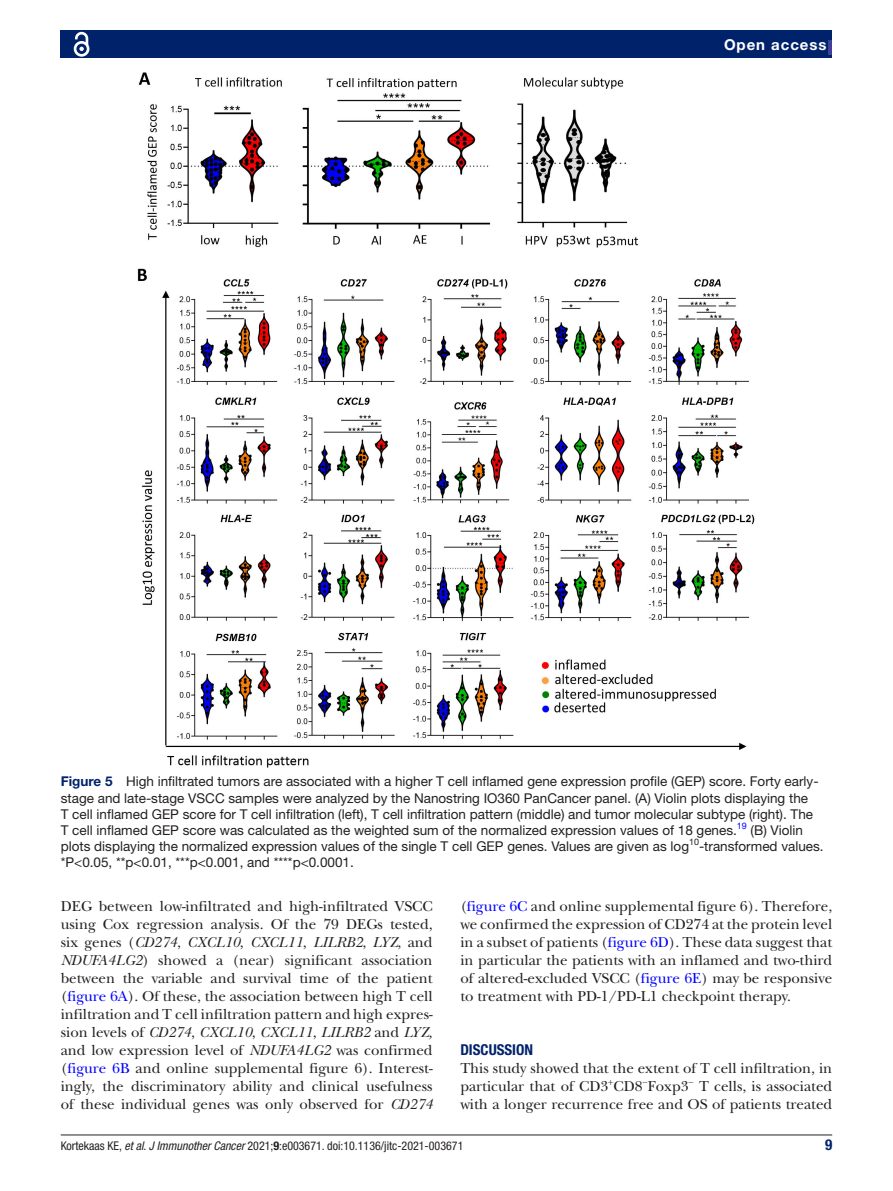
<style>
.page{position:relative;width:893px;height:1191px;background:#fff}
.page>*{position:absolute;margin:0;border:0;box-sizing:border-box;transform-origin:0 0}
.t1{font:15px/18px "New Baskerville";color:#231f20;text-align:justify}
.t2{font:700 condensed 15px "Helvetica Neue LT Std";color:#00226b}
.t3{font:700 15px "Helvetica Neue LT Std";letter-spacing:.065em;color:#fff}
.t4{font:13.5px/16.2px "Helvetica Neue LT Std";color:#231f20}
.t5{font:condensed 12px "Helvetica Neue LT Std";color:#231f20}
.t6{font:9px "Helvetica Neue LT Std";color:#231f20}
.s1{font-weight:700;color:#00226b}
.s2{font-style:italic}
.s3{color:#00f}
.s4{font-weight:700}
</style>
<div class="page">
<hr style="left:61px;top:1134px;width:771px;height:1px;background:#231f20">
<div style="left:61px;top:31px;width:771px;height:27px;background:#00226b"></div>
<hr style="left:828px;top:40px;width:4px;height:15px;background:#414099">
<svg style="left:73px;top:31px;width:17px;height:26px"></svg>
<img style="left:138px;top:73px;width:617px;height:695px">
<p class="t3" style="left:724px;top:35px;width:104px">Open access</p>
<p class="t4" style="left:61px;top:773px;width:759px"><span class="s1">Figure 5</span> High infiltrated tumors are associated with a higher T cell inflamed gene expression profile (GEP) score. Forty early&shy;stage and late-stage VSCC samples were analyzed by the Nanostring IO360 PanCancer panel. (A) Violin plots displaying the T cell inflamed GEP score for T cell infiltration (left), T cell infiltration pattern (middle) and tumor molecular subtype (right). The T cell inflamed GEP score was calculated as the weighted sum of the normalized expression values of 18 genes.<sup>19</sup> (B) Violin plots displaying the normalized expression values of the single T cell GEP genes. Values are given as log</p>
<p class="t6" style="left:689px;top:836px;width:11px">10</p>
<p class="t4" style="left:699px;top:838px;width:126px">-transformed values.</p>
<p class="t4" style="left:61px;top:854px;width:295px">*P&lt;0.05, **p&lt;0.01, ***p&lt;0.001, and ****p&lt;0.0001.</p>
<p class="t1" style="left:61px;top:897px;width:373px">DEG between low-infiltrated and high-infiltrated VSCC using Cox regression analysis. Of the 79 DEGs tested, six genes (<span class="s2">CD274</span>, <span class="s2">CXCL10</span>, <span class="s2">CXCL11</span>, <span class="s2">LILRB2</span>, <span class="s2">LYZ</span>, and <span class="s2">NDUFA4LG2</span>) showed a (near) significant association between the variable and survival time of the patient (<span class="s3">figure 6A</span>). Of these, the association between high T cell infiltration and T cell infiltration pattern and high expres&shy;sion levels of <span class="s2">CD274</span>, <span class="s2">CXCL10</span>, <span class="s2">CXCL11</span>, <span class="s2">LILRB2</span> and <span class="s2">LYZ, </span>and low expression level of <span class="s2">NDUFA4LG2</span> was confirmed (<span class="s3">figure 6B</span> and online supplemental figure 6). Interest&shy;ingly, the discriminatory ability and clinical usefulness of these individual genes was only observed for <span class="s2">CD274</span></p>
<p class="t1" style="left:460px;top:897px;width:373px">(<span class="s3">figure 6C</span> and online supplemental figure 6). Therefore, we confirmed the expression of CD274 at the protein level in a subset of patients (<span class="s3">figure 6D</span>). These data suggest that in particular the patients with an inflamed and two-third of altered-excluded VSCC (<span class="s3">figure 6E</span>) may be responsive to treatment with PD-1/PD-L1 checkpoint therapy.</p>
<p class="t2" style="left:460px;top:1041px;width:74px">DISCUSSION</p>
<p class="t1" style="left:460px;top:1059px;width:373px">This study showed that the extent of T cell infiltration, in particular that of CD3<sup>+</sup>CD8 Foxp3</p>
<p class="t1" style="left:460px;top:1077px;width:373px;text-align:right">T cells, is associated<br>with a longer recurrence free and OS of patients treated</p>
<p class="t5" style="left:61px;top:1138px;width:404px">Kortekaas KE, <span class="s2">et al</span>. <span class="s2">J Immunother Cancer</span> 2021;<span class="s4">9</span>:e003671. doi:10.1136/jitc-2021-003671</p>
<p class="t2" style="left:825px;top:1135px;width:9px">9</p>
</div>
